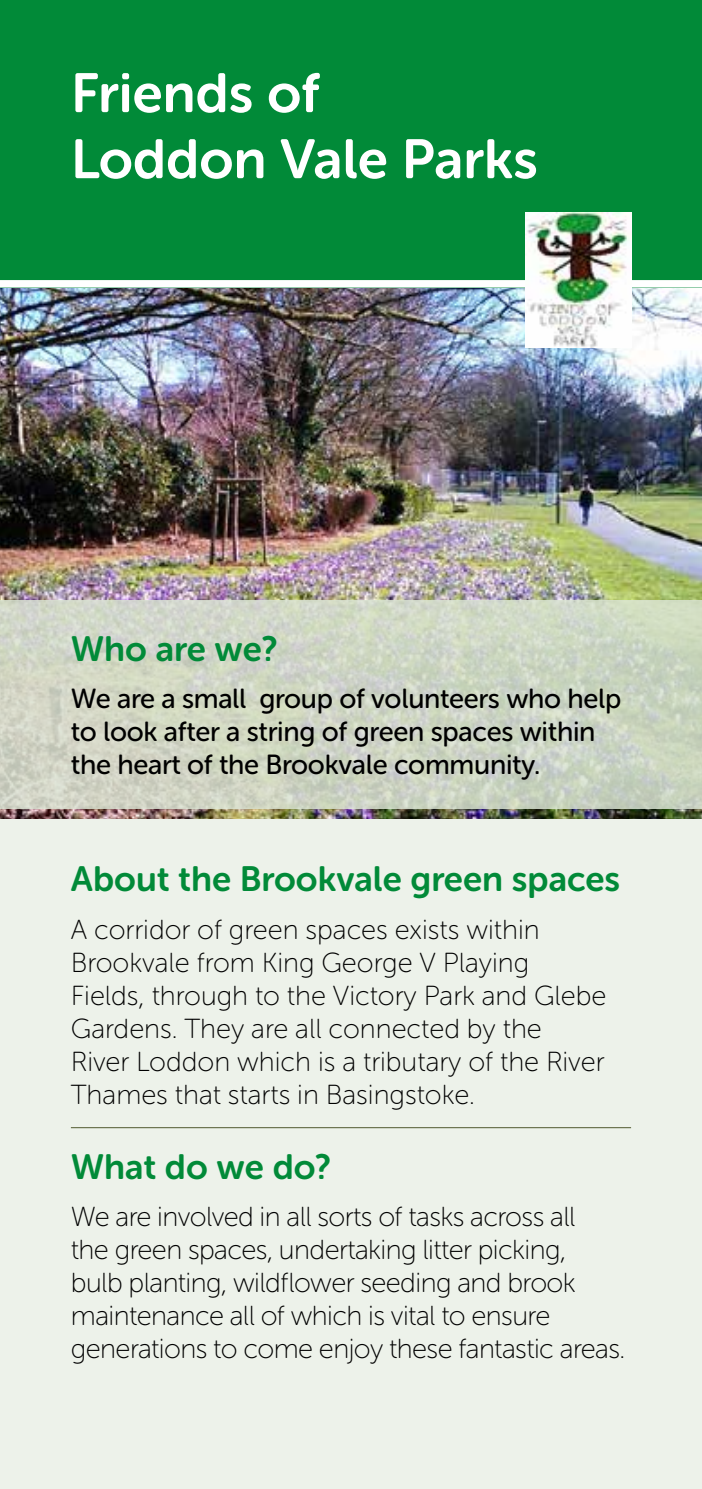
<style>
.page{position:relative;width:702px;height:1489px;background:#fff}
.page>*{position:absolute;margin:0;border:0;box-sizing:border-box;transform-origin:0 0}
.t1{font:55px/66px "Museo Sans Rounded 700";color:#fff}
.t2{font:35px "Museo Sans Rounded 700";color:#018a38}
.t3{font:27.5px/33px "Museo Sans Rounded 100";letter-spacing:-.015em;color:#000}
.t4{font:27.5px/33px "Museo Sans Rounded 500";letter-spacing:-.01em;color:#000}
</style>
<div class="page">
<div style="left:0;top:671px;width:702px;height:817px;background:#edf2ea"></div>
<img style="left:0;top:287px;width:702px;height:532px">
<div style="left:0;top:0;width:702px;height:287px;background:#018a38"></div>
<svg style="left:0;top:600px;width:702px;height:208px;background:#ced5c4"></svg>
<hr style="left:71px;top:1127px;width:560px;height:1px;background:#50592e">
<div style="left:0;top:280px;width:702px;height:7px;background:#fff"></div>
<img style="left:525px;top:213px;width:106px;height:134px">
<h1 class="t1" style="left:71px;top:60px;width:468px">Friends of<br>Loddon Vale Parks</h1>
<p class="t2" style="left:71px;top:629px;width:208px">Who are we?</p>
<p class="t4" style="left:71px;top:682px;width:552px">We are a small group of volunteers who help to look after a string of green spaces within the heart of the Brookvale community.</p>
<p class="t2" style="left:71px;top:859px;width:551px">About the Brookvale green spaces</p>
<p class="t3" style="left:71px;top:912px;width:537px">A corridor of green spaces exists within Brookvale from King George V Playing Fields, through to the Victory Park and Glebe Gardens. They are all connected by the River Loddon which is a tributary of the River Thames that starts in Basingstoke.</p>
<p class="t2" style="left:71px;top:1146px;width:262px">What do we do?</p>
<p class="t3" style="left:71px;top:1200px;width:556px">We are involved in all sorts of tasks across all<br>the green spaces, undertaking litter picking,<br>bulb planting, wildflower seeding and brook maintenance all of which is vital to ensure generations to come enjoy these fantastic areas.</p>
</div>
